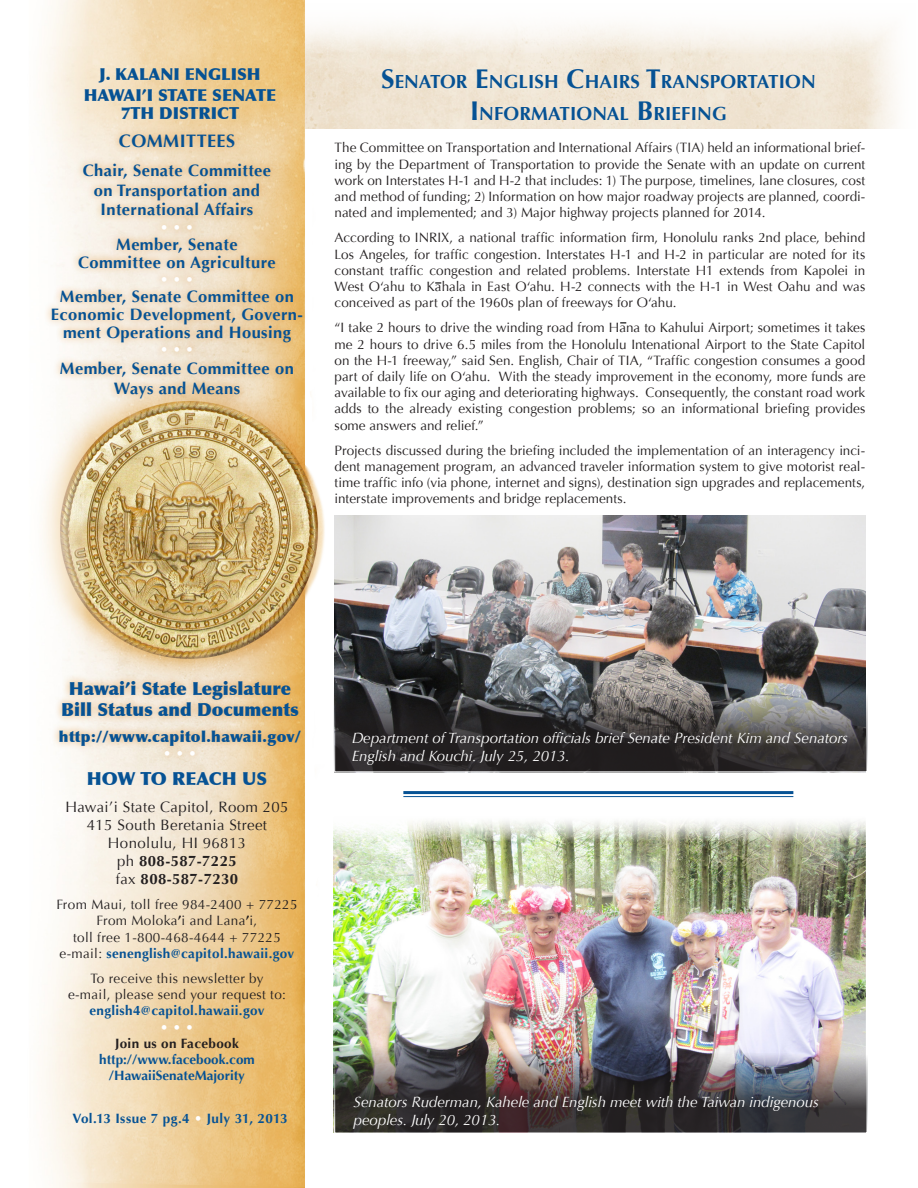
<style>
.page{position:relative;width:918px;height:1188px;background:#fff}
.page>*{position:absolute;margin:0;border:0;box-sizing:border-box;transform-origin:0 0}
.Senate_Headline{font:700 18.9px "Optima";letter-spacing:.005em;color:#065294}
.t1{font:900 18px "Optima";color:#065294}
.Emphasis{font:700 18px "Optima";letter-spacing:.025em;color:#065294}
.Emphasis-2{font:700 16.5px/18px "Optima";letter-spacing:.025em;color:#065294;text-align:center}
.Emphasis-3{font:900 16.5px "Optima";color:#065294}
.t2{font:italic 15px/18px "Optima";letter-spacing:-.005em;color:#fff}
.t3{font:15px "Optima";letter-spacing:.025em;color:#231f20}
.t4{font:900 15px "Optima";letter-spacing:.025em;color:#065294}
.t5{font:700 15px "Optima";letter-spacing:.025em;color:#231f20}
.Main_Optima{font:13.5px/16.2px "Optima";letter-spacing:.005em;color:#231f20;text-align:justify}
.Main_Optima-2{font:13.5px "Optima";letter-spacing:.025em;color:#231f20}
.Emphasis-4{font:700 13.5px "Optima";letter-spacing:.025em;color:#065294}
.Emphasis-5{font:700 13.5px "Optima";color:#065294}
.t6{font:700 13.5px "Optima";letter-spacing:.025em;color:#231f20}
.Emphasis-6{font:700 13.5px "Optima";color:#fff}
.s1{font-size:27px}
.s2{font-weight:400}
.s3{font-weight:700}
.s4{font-weight:400;color:#231f20}
.s5{color:#fff}
</style>
<div class="page">
<img style="left:335px;top:515px;width:530px;height:167px">
<img style="left:334px;top:820px;width:531px;height:223px">
<svg style="left:337px;top:685px;width:528px;height:85px;background:#414040"></svg>
<img style="left:337px;top:1046px;width:528px;height:85px">
<div style="left:334px;top:1043px;width:534px;height:91px;border:2px solid #fff"></div>
<img style="left:333px;top:25px;width:563px;height:104px">
<img style="left:41px;top:0;width:292px;height:1188px">
<hr style="left:403px;top:791px;width:390px;height:3px;background:#065294">
<hr style="left:403px;top:796px;width:390px;height:1px;background:#065294">
<div style="left:44px;top:127px;width:266px;height:279px;background:#df943c;opacity:.75"></div>
<div style="left:52px;top:673px;width:256px;height:90px;background:#df943c;opacity:.75"></div>
<svg style="left:435px;top:282px;width:6px;height:2px"></svg>
<p class="Emphasis-3" style="left:99px;top:64px;width:163px">J. KALANI ENGLISH</p>
<p class="Emphasis-3" style="left:84px;top:85px;width:194px">HAWAI’I STATE SENATE</p>
<p class="Emphasis-3" style="left:121px;top:103px;width:120px">7TH DISTRICT</p>
<p class="Emphasis" style="left:119px;top:130px;width:118px">COMMITTEES</p>
<p class="Emphasis-2" style="left:83px;top:161px;width:190px">Chair, Senate Committee</p>
<p class="Emphasis-2" style="left:94px;top:181px;width:168px">on Transportation and</p>
<p class="Emphasis-2" style="left:101px;top:201px;width:154px">International Affairs</p>
<p class="Emphasis-6" style="left:160px;top:219px;width:35px">• • •</p>
<p class="Emphasis-2" style="left:116px;top:235px;width:123px">Member, Senate</p>
<p class="Emphasis-2" style="left:78px;top:253px;width:199px">Committee on Agriculture</p>
<p class="Emphasis-6" style="left:160px;top:271px;width:35px">• • •</p>
<p class="Emphasis-2" style="left:51px;top:287px;width:254px">Member, Senate Committee on<br>Economic Development, Govern&shy;ment Operations and Housing</p>
<p class="Emphasis-6" style="left:160px;top:342px;width:35px">• • •</p>
<p class="Emphasis-2" style="left:60px;top:359px;width:236px">Member, Senate Committee on</p>
<p class="Emphasis-2" style="left:114px;top:379px;width:128px">Ways and Means</p>
<p class="Senate_Headline" style="left:381px;top:70px;width:436px"><span class="s1">S</span>ENATOR <span class="s1">E</span>NGLISH <span class="s1">C</span>HAI RS <span class="s1">T</span>RANSPORTATION</p>
<p class="Senate_Headline" style="left:470px;top:103px;width:258px"><span class="s1">I</span>NFORMATIONAL <span class="s1">B</span> RI EFI NG</p>
<p class="Main_Optima" style="left:335px;top:140px;width:532px">The Committee on Transportation and International Affairs (TIA) held an informational brief&shy;ing by the Department of Transportation to provide the Senate with an update on current work on Interstates H-1 and H-2 that includes: 1) The purpose, timelines, lane closures, cost and method of funding; 2) Information on how major roadway projects are planned, coordi&shy;nated and implemented; and 3) Major highway projects planned for 2014.</p>
<p class="Main_Optima" style="left:335px;top:230px;width:532px">According to INRIX, a national traffic information firm, Honolulu ranks 2nd place, behind Los Angeles, for traffic congestion. Interstates H-1 and H-2 in particular are noted for its constant traffic congestion and related problems. Interstate H1 extends from Kapolei in West O‘ahu to Kahala in East O‘ahu. H-2 connects with the H-1 in West Oahu and was conceived as part of the 1960s plan of freeways for O‘ahu.</p>
<p class="Main_Optima" style="left:335px;top:320px;width:532px">“I take 2 hours to drive the winding road from Hana to Kahului Airport; sometimes it takes me 2 hours to drive 6.5 miles from the Honolulu Intenational Airport to the State Capitol on the H-1 freeway,” said Sen. English, Chair of TIA, “Traffic congestion consumes a good part of daily life on O‘ahu. With the steady improvement in the economy, more funds are available to fix our aging and deteriorating highways. Consequently, the constant road work adds to the already existing congestion problems; so an informational briefing provides some answers and relief.”</p>
<p class="Main_Optima" style="left:335px;top:442px;width:532px">Projects discussed during the briefing included the implementation of an interagency inci&shy;dent management program, an advanced traveler information system to give motorist real&shy;time traffic info (via phone, internet and signs), destination sign upgrades and replacements, interstate improvements and bridge replacements.</p>
<p class="t1" style="left:69px;top:677px;width:224px">Hawai’i State Legislature</p>
<p class="t1" style="left:61px;top:699px;width:239px">Bill Status and Documents</p>
<p class="t4" style="left:59px;top:727px;width:244px">http://www.capitol.hawaii.gov/</p>
<p class="Emphasis-6" style="left:163px;top:745px;width:35px">• • •</p>
<p class="t1" style="left:87px;top:768px;width:182px">HOW TO REACH US</p>
<p class="t3" style="left:65px;top:798px;width:225px">Hawai’i State Capitol, Room 205</p>
<p class="t3" style="left:87px;top:816px;width:182px">415 South Beretania Street</p>
<p class="t3" style="left:108px;top:834px;width:140px">Honolulu, HI 96813</p>
<p class="t5" style="left:117px;top:852px;width:121px"><span class="s2">ph</span> 808-587-7225</p>
<p class="t5" style="left:116px;top:870px;width:124px"><span class="s2">fax</span> 808-587-7230</p>
<p class="Main_Optima-2" style="left:56px;top:897px;width:243px">From Maui, toll free 984-2400 + 77225</p>
<p class="Main_Optima-2" style="left:97px;top:913px;width:162px">From Moloka<span class="s3">’</span>i and Lana<span class="s3">’</span>i,</p>
<p class="Main_Optima-2" style="left:73px;top:929px;width:209px">toll free 1-800-468-4644 + 77225</p>
<p class="Emphasis-4" style="left:60px;top:945px;width:236px"><span class="s4">e-mail:</span> senenglish@capitol.hawaii.gov</p>
<p class="Main_Optima-2" style="left:90px;top:971px;width:175px">To receive this newsletter by</p>
<p class="Main_Optima-2" style="left:68px;top:987px;width:219px">e-mail, please send your request to:</p>
<p class="Emphasis-4" style="left:89px;top:1003px;width:177px">english4@capitol.hawaii.gov</p>
<p class="Emphasis-6" style="left:160px;top:1019px;width:35px">• • •</p>
<p class="t6" style="left:115px;top:1035px;width:125px">Join us on Facebook</p>
<p class="Emphasis-5" style="left:99px;top:1052px;width:157px">http://www.facebook.com</p>
<p class="Emphasis-5" style="left:109px;top:1068px;width:138px">/HawaiiSenateMajority</p>
<p class="Emphasis-4" style="left:72px;top:1110px;width:217px">Vol.13 Issue 7 pg.4 <span class="s5">•</span> July 31, 2013</p>
<p class="t2" style="left:352px;top:729px;width:498px">Department of Transportation officials brief Senate President Kim and Senators<br>English and Kouchi. July 25, 2013.</p>
<p class="t2" style="left:354px;top:1093px;width:467px">Senators Ruderman, Kahele and English meet with the Taiwan indigenous peoples. July 20, 2013.</p>
</div>
